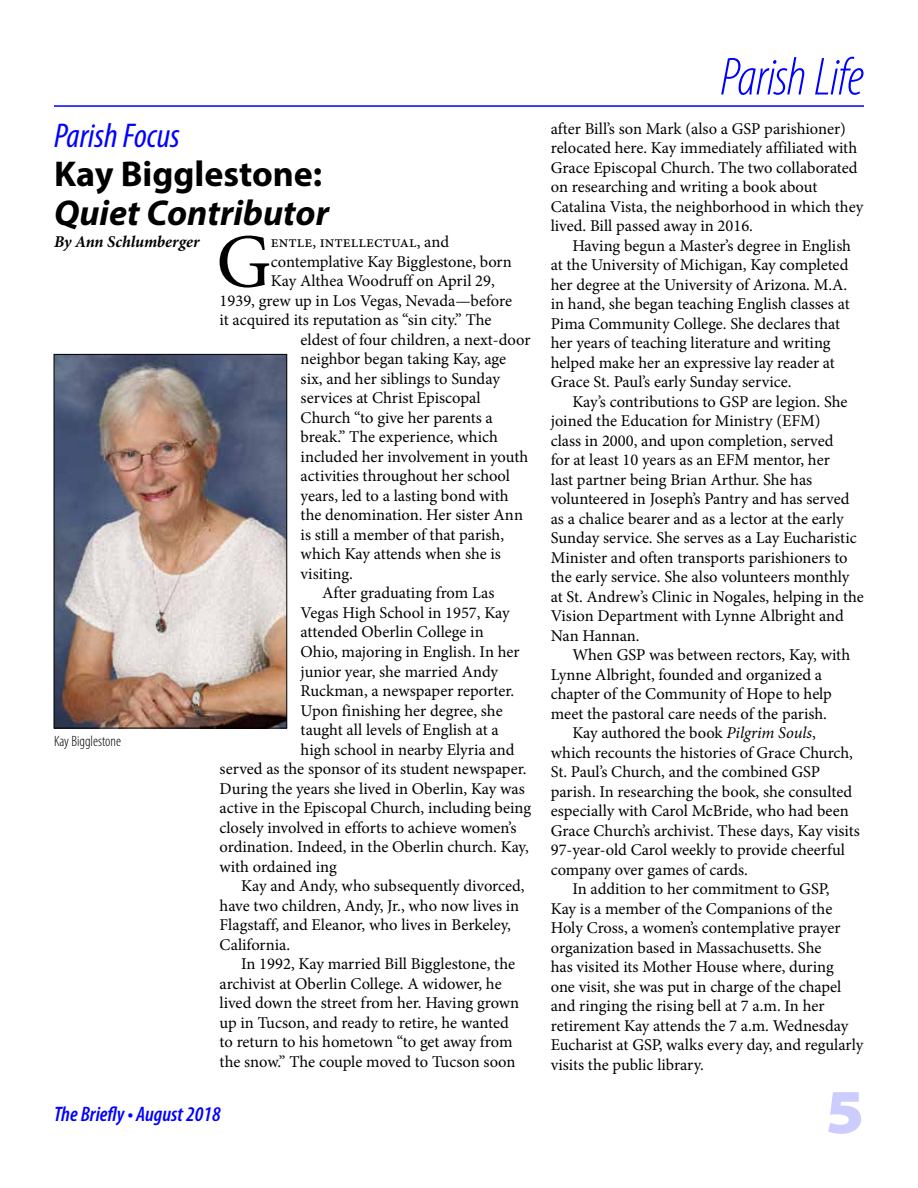
<style>
.page{position:relative;width:918px;height:1188px;background:#fff}
.page>*{position:absolute;margin:0;border:0;box-sizing:border-box;transform-origin:0 0}
.t1{font:76.5px "Minion Pro";color:#000}
.t2{font:900 semi-expanded 63px "Myriad Pro";color:#ccf}
.t3{font:italic 300 condensed 54px "Myriad Pro";letter-spacing:-.02em;color:#00f}
.t4{font:italic 700 36px "Myriad Pro";color:#000}
.t5{font:700 36px "Myriad Pro";color:#000}
.t6{font:italic condensed 34.5px "Myriad Pro";color:#00f}
.t7{font:italic 600 condensed 21px "Myriad Pro";color:#00f}
.t8{font:16.5px/19.5px "Minion Pro";color:#000}
.t9{font:italic 700 16.5px "Minion Pro";letter-spacing:-.005em;color:#000}
.t10{font:300 condensed 15px "Myriad Pro";color:#000}
.s1{font-style:italic}
</style>
<div class="page">
<hr style="left:54px;top:105px;width:810px;height:2px;background:#00f">
<img style="left:56px;top:356px;width:229px;height:370px">
<div style="left:54px;top:354px;width:233px;height:374px;border:1px solid #000"></div>
<h3 class="t6" style="left:54px;top:115px;width:128px">Parish Focus</h3>
<h3 class="t5" style="left:54px;top:151px;width:270px">Kay Bigglestone:</h3>
<h3 class="t4" style="left:54px;top:190px;width:277px">Quiet Contributor</h3>
<p class="t9" style="left:54px;top:230px;width:147px">By Ann Schlumberger</p>
<h1 class="t1" style="left:216px;top:211px;width:56px">G</h1>
<p class="t8" style="left:271px;top:232px;width:180px">entle, intellectual, and</p>
<p class="t8" style="left:271px;top:252px;width:242px">contemplative Kay Bigglestone, born</p>
<p class="t8" style="left:271px;top:272px;width:225px">Kay Althea Woodruff on April 29,</p>
<p class="t8" style="left:220px;top:291px;width:294px">1939, grew up in Los Vegas, Nevada—before</p>
<p class="t8" style="left:220px;top:311px;width:274px">it acquired its reputation as “sin city.” The</p>
<p class="t8" style="left:301px;top:330px;width:231px">eldest of four children, a next-door</p>
<p class="t8" style="left:301px;top:350px;width:207px">neighbor began taking Kay, age</p>
<p class="t8" style="left:301px;top:369px;width:201px">six, and her siblings to Sunday</p>
<p class="t8" style="left:301px;top:389px;width:182px">services at Christ Episcopal</p>
<p class="t8" style="left:301px;top:408px;width:194px">Church “to give her parents a</p>
<p class="t8" style="left:301px;top:428px;width:199px">break.” The experience, which</p>
<p class="t8" style="left:301px;top:447px;width:229px">included her involvement in youth</p>
<p class="t8" style="left:301px;top:467px;width:211px">activities throughout her school</p>
<p class="t8" style="left:301px;top:486px;width:210px">years, led to a lasting bond with</p>
<p class="t8" style="left:301px;top:506px;width:224px">the denomination. Her sister Ann</p>
<p class="t8" style="left:301px;top:525px;width:205px">is still a member of that parish,</p>
<p class="t8" style="left:301px;top:545px;width:202px">which Kay attends when she is</p>
<p class="t8" style="left:301px;top:564px;width:54px">visiting.</p>
<p class="t8" style="left:322px;top:584px;width:174px">After graduating from Las</p>
<p class="t8" style="left:301px;top:603px;width:211px">Vegas High School in 1957, Kay</p>
<p class="t8" style="left:301px;top:623px;width:185px">attended Oberlin College in</p>
<p class="t8" style="left:301px;top:642px;width:221px">Ohio, majoring in English. In her</p>
<p class="t8" style="left:301px;top:662px;width:199px">junior year, she married Andy</p>
<p class="t8" style="left:301px;top:681px;width:215px">Ruckman, a newspaper reporter.</p>
<p class="t8" style="left:301px;top:701px;width:204px">Upon finishing her degree, she</p>
<p class="t8" style="left:301px;top:720px;width:200px">taught all levels of English at a</p>
<p class="t8" style="left:301px;top:740px;width:215px">high school in nearby Elyria and</p>
<p class="t8" style="left:220px;top:759px;width:309px">served as the sponsor of its student newspaper.</p>
<p class="t8" style="left:220px;top:779px;width:307px">During the years she lived in Oberlin, Kay was</p>
<p class="t8" style="left:220px;top:798px;width:313px">active in the Episcopal Church, including being</p>
<p class="t8" style="left:220px;top:818px;width:298px">closely involved in efforts to achieve women’s</p>
<p class="t8" style="left:220px;top:837px;width:311px">ordination. Indeed, in the Oberlin church. Kay,</p>
<p class="t8" style="left:220px;top:857px;width:119px">with ordained ing</p>
<p class="t8" style="left:241px;top:876px;width:285px">Kay and Andy, who subsequently divorced,</p>
<p class="t8" style="left:220px;top:896px;width:301px">have two children, Andy, Jr., who now lives in</p>
<p class="t8" style="left:220px;top:915px;width:293px">Flagstaff, and Eleanor, who lives in Berkeley,</p>
<p class="t8" style="left:220px;top:935px;width:72px">California.</p>
<p class="t8" style="left:241px;top:954px;width:275px">In 1992, Kay married Bill Bigglestone, the</p>
<p class="t8" style="left:220px;top:974px;width:284px">archivist at Oberlin College. A widower, he</p>
<p class="t8" style="left:220px;top:993px;width:301px">lived down the street from her. Having grown</p>
<p class="t8" style="left:220px;top:1013px;width:291px">up in Tucson, and ready to retire, he wanted</p>
<p class="t8" style="left:220px;top:1032px;width:294px">to return to his hometown “to get away from</p>
<p class="t8" style="left:220px;top:1052px;width:297px">the snow.” The couple moved to Tucson soon</p>
<p class="t10" style="left:54px;top:733px;width:69px">Kay Bigglestone</p>
<p class="t7" style="left:54px;top:1102px;width:168px">The Briefly • August 2018</p>
<h3 class="t3" style="left:721px;top:48px;width:145px">Parish Life</h3>
<p class="t8" style="left:551px;top:119px;width:314px">after Bill’s son Mark (also a GSP parishioner) relocated here. Kay immediately affiliated with Grace Episcopal Church. The two collaborated on researching and writing a book about Catalina Vista, the neighborhood in which they lived. Bill passed away in 2016.</p>
<p class="t8" style="left:551px;top:236px;width:302px;text-indent:22px">Having begun a Master’s degree in English at the University of Michigan, Kay completed her degree at the University of Arizona. M.A. in hand, she began teaching English classes at Pima Community College. She declares that her years of teaching literature and writing helped make her an expressive lay reader at Grace St. Paul’s early Sunday service.</p>
<p class="t8" style="left:551px;top:392px;width:315px;text-indent:22px">Kay’s contributions to GSP are legion. She joined the Education for Ministry (EFM)<br>class in 2000, and upon completion, served<br>for at least 10 years as an EFM mentor, her<br>last partner being Brian Arthur. She has volunteered in Joseph’s Pantry and has served as a chalice bearer and as a lector at the early Sunday service. She serves as a Lay Eucharistic Minister and often transports parishioners to the early service. She also volunteers monthly at St. Andrew’s Clinic in Nogales, helping in the Vision Department with Lynne Albright and Nan Hannan.</p>
<p class="t8" style="left:572px;top:645px;width:279px">When GSP was between rectors, Kay, with</p>
<p class="t8" style="left:551px;top:665px;width:273px">Lynne Albright, founded and organized a</p>
<p class="t8" style="left:551px;top:684px;width:283px">chapter of the Community of Hope to help</p>
<p class="t8" style="left:551px;top:704px;width:278px">meet the pastoral care needs of the parish.</p>
<p class="t8" style="left:572px;top:723px;width:245px">Kay authored the book <span class="s1">Pilgrim Souls</span>,</p>
<p class="t8" style="left:551px;top:743px;width:304px">which recounts the histories of Grace Church,</p>
<p class="t8" style="left:551px;top:762px;width:271px">St. Paul’s Church, and the combined GSP</p>
<p class="t8" style="left:551px;top:782px;width:303px">parish. In researching the book, she consulted</p>
<p class="t8" style="left:551px;top:801px;width:299px">especially with Carol McBride, who had been</p>
<p class="t8" style="left:551px;top:821px;width:311px">Grace Church’s archivist. These days, Kay visits</p>
<p class="t8" style="left:551px;top:840px;width:296px">97-year-old Carol weekly to provide cheerful</p>
<p class="t8" style="left:551px;top:860px;width:199px">company over games of cards.</p>
<p class="t8" style="left:572px;top:879px;width:259px">In addition to her commitment to GSP,</p>
<p class="t8" style="left:551px;top:899px;width:283px">Kay is a member of the Companions of the</p>
<p class="t8" style="left:551px;top:918px;width:291px">Holy Cross, a women’s contemplative prayer</p>
<p class="t8" style="left:551px;top:938px;width:272px">organization based in Massachusetts. She</p>
<p class="t8" style="left:551px;top:957px;width:285px">has visited its Mother House where, during</p>
<p class="t8" style="left:551px;top:977px;width:292px">one visit, she was put in charge of the chapel</p>
<p class="t8" style="left:551px;top:996px;width:275px">and ringing the rising bell at 7 a.m. In her</p>
<p class="t8" style="left:551px;top:1016px;width:299px">retirement Kay attends the 7 a.m. Wednesday</p>
<p class="t8" style="left:551px;top:1035px;width:314px">Eucharist at GSP, walks every day, and regularly</p>
<p class="t8" style="left:551px;top:1055px;width:155px">visits the public library.</p>
<h2 class="t2" style="left:825px;top:1076px;width:40px">5</h2>
</div>
